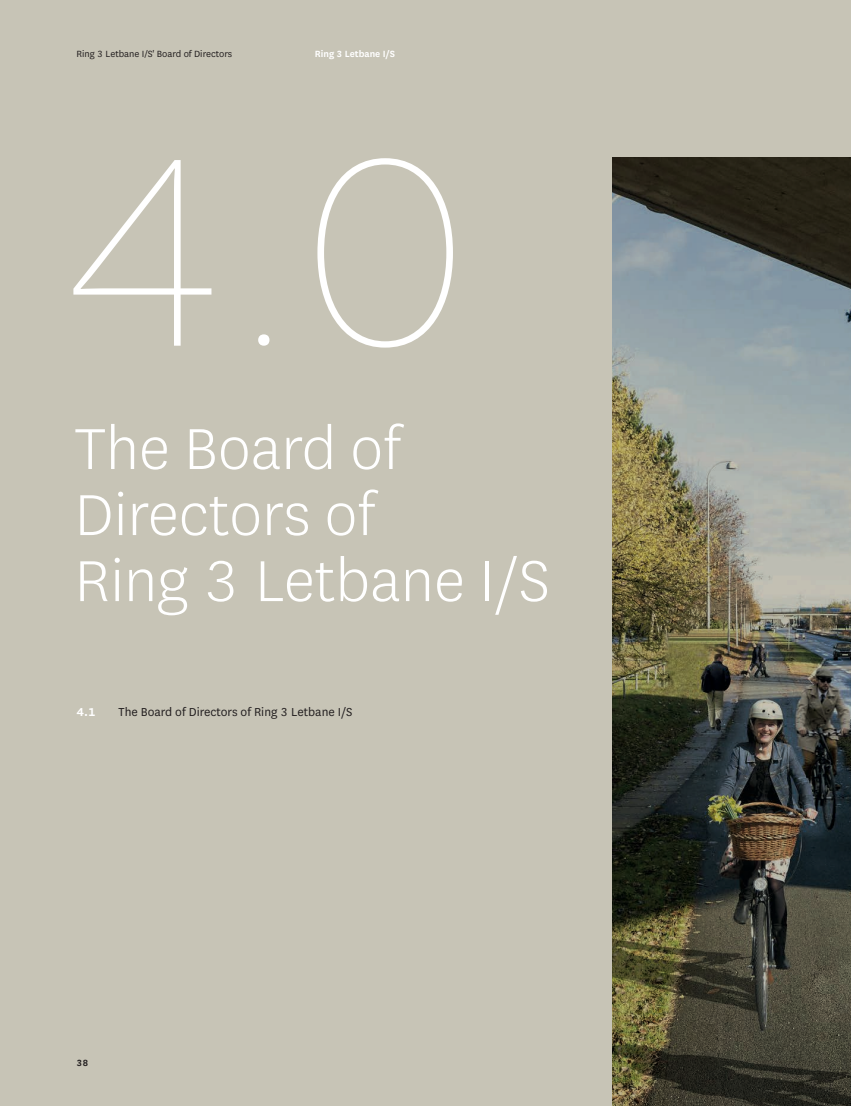
<style>
.page{position:relative;width:851px;height:1106px;background:#fff}
.page>*{position:absolute;margin:0;border:0;box-sizing:border-box;transform-origin:0 0}
.t1{font:100 315px "National";color:#fff}
.t2{font:300 67.5px/66px "National";color:#fff}
.t3{font:13.5px "National";color:#231f20}
.t4{font:600 13.5px "National";color:#fff}
.t5{font:10.5px "National";color:#231f20}
.t6{font:600 10.5px "National";color:#fff}
.t7{font:600 10.5px "National";color:#231f20}
</style>
<div class="page">
<div style="left:0;top:0;width:850px;height:1106px;background:#c7c4b6"></div>
<img style="left:612px;top:157px;width:238px;height:949px">
<p class="t5" style="left:77px;top:47px;width:157px">Ring 3 Letbane I/S' Board of Directors</p>
<p class="t6" style="left:315px;top:47px;width:82px">Ring 3 Letbane I/S</p>
<h1 class="t1" style="left:53px;top:65px;width:424px">4.0</h1>
<p class="t2" style="left:74px;top:413px;width:477px">The Board of<br>Directors of<br>Ring 3 Letbane I/S</p>
<p class="t4" style="left:77px;top:702px;width:21px">4.1</p>
<p class="t3" style="left:119px;top:702px;width:235px">The Board of Directors of Ring 3 Letbane I/S</p>
<p class="t7" style="left:77px;top:1055px;width:13px">38</p>
</div>
